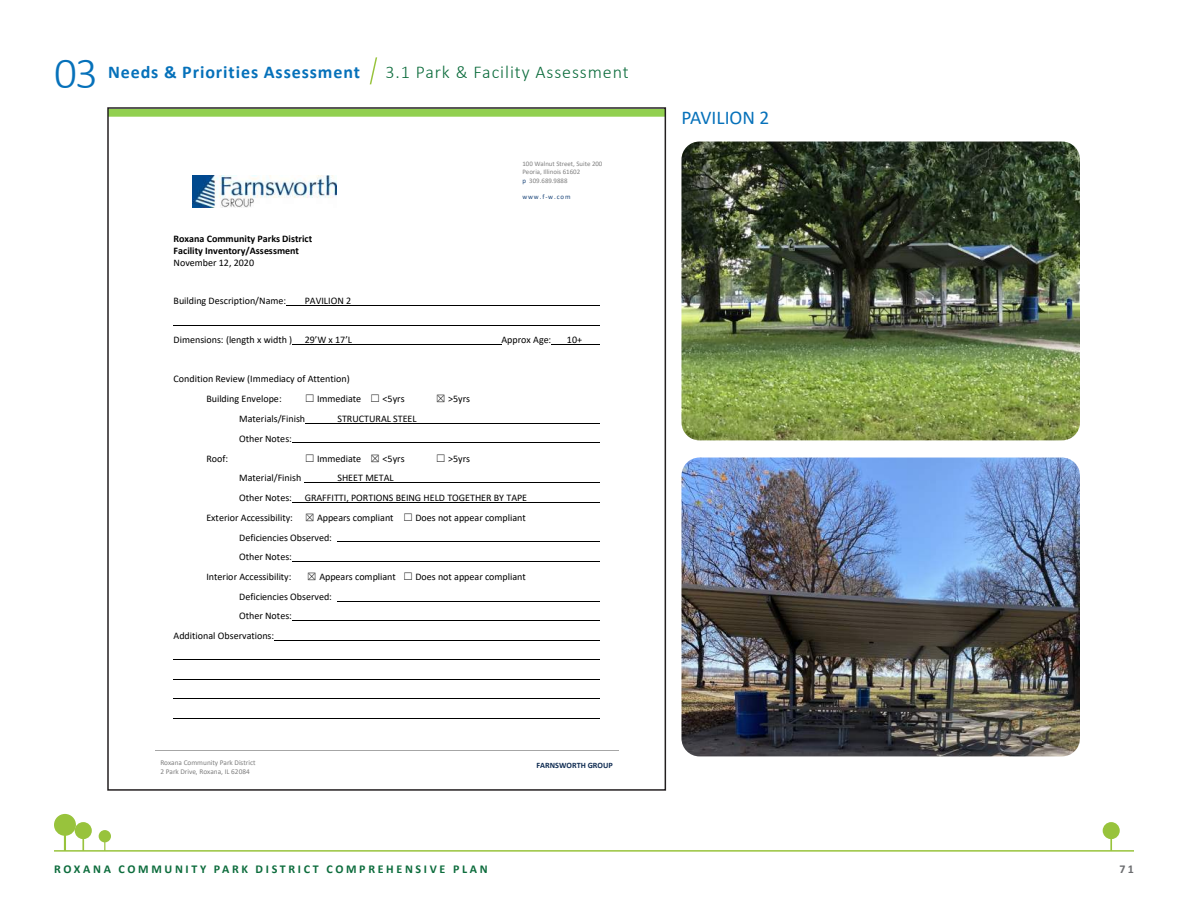
<style>
.page{position:relative;width:1188px;height:918px;background:#fff}
.page>*{position:absolute;margin:0;border:0;box-sizing:border-box;transform-origin:0 0}
.t1{font:300 45px "Calibri";color:#0671ba}
.t2{font:19.5px "Calibri";color:#0671ba}
.t3{font:700 18px "Calibri";letter-spacing:.05em;color:#0671ba}
.t4{font:300 18px "Calibri";letter-spacing:.05em;color:#0c6c3c}
.t5{font:700 12px "Calibri";letter-spacing:.22em;color:#0c6c3c}
.t6{font:700 12px "Calibri";color:#6c6d70}
.t7{font:10.05px/20.2px "Calibri";color:#000}
.t8{font:700 10.05px/12.3px "Calibri";color:#000}
.t9{font:700 8.25px "Calibri";color:#0f2c52}
.t10{font:7.35px/8.2px "Calibri";color:#7f7f7f}
.t11{font:6.9px/8.2px "Calibri";color:#7f7f7f}
.t12{font:6.9px "Calibri";letter-spacing:.13em;color:#1f497c}
.s1{color:#1f497c}
.s2{font-weight:400}
.s3{font-family:"MS Gothic"}
</style>
<div class="page">
<hr style="left:54px;top:850px;width:1080px;height:2px;background:#98c33c">
<div style="left:75px;top:822px;width:17px;height:17px;background:#98c33c;border-radius:8px"></div>
<div style="left:1103px;top:822px;width:17px;height:17px;background:#98c33c;border-radius:8px"></div>
<div style="left:99px;top:830px;width:12px;height:12px;background:#98c33c;border-radius:6px"></div>
<div style="left:54px;top:814px;width:22px;height:22px;background:#98c33c;border-radius:11px"></div>
<svg style="left:369px;top:57px;width:9px;height:28px"></svg>
<hr style="left:155px;top:750px;width:353px;height:1px;background:#a6a6a6">
<hr style="left:508px;top:750px;width:110px;height:1px;background:#a6a6a6">
<hr style="left:286px;top:305px;width:314px;height:1px;background:#000">
<hr style="left:174px;top:325px;width:426px;height:1px;background:#000">
<hr style="left:292px;top:344px;width:209px;height:1px;background:#000">
<hr style="left:551px;top:344px;width:49px;height:1px;background:#000">
<hr style="left:305px;top:423px;width:295px;height:1px;background:#000">
<hr style="left:292px;top:443px;width:308px;height:1px;background:#000">
<hr style="left:305px;top:482px;width:295px;height:1px;background:#000">
<hr style="left:292px;top:502px;width:308px;height:1px;background:#000">
<hr style="left:337px;top:542px;width:263px;height:1px;background:#000">
<hr style="left:292px;top:561px;width:308px;height:1px;background:#000">
<hr style="left:337px;top:601px;width:263px;height:1px;background:#000">
<hr style="left:292px;top:621px;width:308px;height:1px;background:#000">
<hr style="left:274px;top:640px;width:326px;height:1px;background:#000">
<hr style="left:174px;top:660px;width:426px;height:1px;background:#000">
<hr style="left:174px;top:679px;width:426px;height:1px;background:#000">
<hr style="left:174px;top:699px;width:426px;height:1px;background:#000">
<hr style="left:174px;top:718px;width:426px;height:1px;background:#000">
<svg style="left:110px;top:110px;width:553px;height:7px;background:#96d257"></svg>
<img style="left:193px;top:175px;width:143px;height:33px">
<img style="left:681px;top:142px;width:399px;height:298px">
<img style="left:681px;top:458px;width:399px;height:298px">
<h1 class="t1" style="left:54px;top:45px;width:45px">03</h1>
<h3 class="t3" style="left:108px;top:59px;width:254px">Needs &amp; Priorities Assessment</h3>
<p class="t4" style="left:385px;top:60px;width:245px">3.1 Park &amp; Facility Assessment</p>
<p class="t11" style="left:522px;top:159px;width:81px">100 Walnut Street, Suite 200<br>Peoria, Illinois 61602<br><span class="s1">p</span> 309.689.9888</p>
<p class="t12" style="left:522px;top:192px;width:50px">www.f-w.com</p>
<p class="t8" style="left:174px;top:232px;width:140px">Roxana Community Parks District<br>Facility Inventory/Assessment<br><span class="s2">November 12, 2020</span></p>
<p class="t7" style="left:174px;top:290px;width:114px">Building Description/Name:</p>
<p class="t7" style="left:305px;top:290px;width:48px">PAVILION 2</p>
<p class="t7" style="left:174px;top:329px;width:180px">Dimensions: (length x width ) 29’W x 17’L</p>
<p class="t7" style="left:501px;top:329px;width:51px">Approx Age:</p>
<p class="t7" style="left:567px;top:329px;width:17px">10+</p>
<p class="t7" style="left:206px;top:368px;width:145px;text-indent:-33px">Condition Review (Immediacy of Attention)<br>Building Envelope:</p>
<p class="t7" style="left:305px;top:389px;width:101px"><span class="s3">☐</span> Immediate <span class="s3">☐</span> &lt;5yrs</p>
<p class="t7" style="left:436px;top:389px;width:36px"><span class="s3">☒</span> &gt;5yrs</p>
<p class="t7" style="left:239px;top:408px;width:68px">Materials/Finish</p>
<p class="t7" style="left:337px;top:408px;width:81px">STRUCTURAL STEEL</p>
<p class="t7" style="left:239px;top:428px;width:54px">Other Notes:</p>
<p class="t7" style="left:206px;top:448px;width:23px">Roof:</p>
<p class="t7" style="left:305px;top:448px;width:101px"><span class="s3">☐</span> Immediate <span class="s3">☒</span> &lt;5yrs</p>
<p class="t7" style="left:436px;top:448px;width:36px"><span class="s3">☐</span> &gt;5yrs</p>
<p class="t7" style="left:239px;top:468px;width:64px">Material/Finish</p>
<p class="t7" style="left:337px;top:468px;width:58px">SHEET METAL</p>
<p class="t7" style="left:239px;top:487px;width:54px">Other Notes:</p>
<p class="t7" style="left:305px;top:487px;width:224px">GRAFFITTI, PORTIONS BEING HELD TOGETHER BY TAPE</p>
<p class="t7" style="left:206px;top:507px;width:321px">Exterior Accessibility: <span class="s3">☒</span> Appears compliant <span class="s3">☐</span> Does not appear compliant</p>
<p class="t7" style="left:239px;top:527px;width:94px">Deficiencies Observed:</p>
<p class="t7" style="left:239px;top:546px;width:54px">Other Notes:</p>
<p class="t7" style="left:206px;top:567px;width:87px">Interior Accessibility:</p>
<p class="t7" style="left:307px;top:567px;width:220px"><span class="s3">☒</span> Appears compliant <span class="s3">☐</span> Does not appear compliant</p>
<p class="t7" style="left:239px;top:586px;width:94px">Deficiencies Observed:</p>
<p class="t7" style="left:239px;top:606px;width:54px">Other Notes:</p>
<p class="t7" style="left:174px;top:625px;width:102px">Additional Observations:</p>
<p class="t10" style="left:160px;top:759px;width:97px">Roxana Community Park District<br>2 Park Drive, Roxana, IL 62084</p>
<p class="t9" style="left:537px;top:760px;width:78px">FARNSWORTH GROUP</p>
<p class="t2" style="left:681px;top:104px;width:89px">PAVILION 2</p>
<p class="t5" style="left:54px;top:861px;width:435px">ROXANA COMMUNITY PARK DISTRICT COMPREHENSIVE PLAN</p>
<p class="t6" style="left:1120px;top:861px;width:16px">71</p>
</div>
